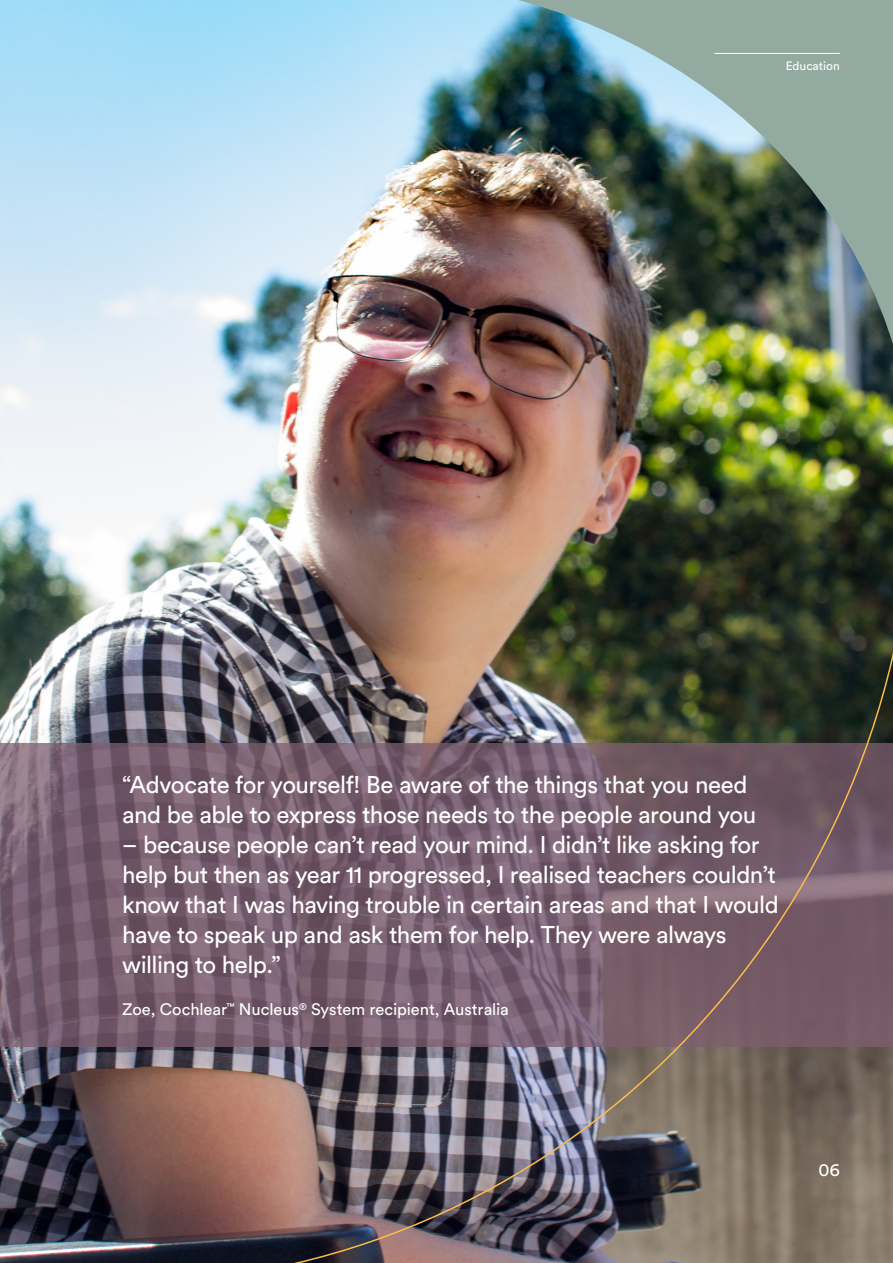
<style>
.page{position:relative;width:893px;height:1263px;background:#fff}
.page>*{position:absolute;margin:0;border:0;box-sizing:border-box;transform-origin:0 0}
.t1{font:24px/30px "Circular Std";letter-spacing:-.02em;color:#fff}
.t2{font:18px "Circular Std";color:#fff}
.t3{font:16.5px "Circular Std";letter-spacing:-.005em;color:#fff}
.t4{font:12px "Circular Std";letter-spacing:-.005em;color:#fff}
</style>
<div class="page">
<img style="left:0;top:0;width:363px;height:1263px">
<img style="left:363px;top:0;width:530px;height:179px">
<svg style="left:0;top:743px;width:115px;height:303px;background:#775f70"></svg>
<hr style="left:714px;top:53px;width:126px;height:1px;background:#fff">
<img style="left:115px;top:179px;width:778px;height:1084px">
<p class="t4" style="left:786px;top:58px;width:55px">Education</p>
<p class="t1" style="left:122px;top:769px;width:636px">“Advocate for yourself! Be aware of the things that you need and be able to express those needs to the people around you</p>
<p class="t1" style="left:122px;top:829px;width:658px">– because people can’t read your mind. I didn’t like asking for help but then as year 11 progressed, I realised teachers couldn’t know that I was having trouble in certain areas and that I would have to speak up and ask them for help. They were always willing to help.”</p>
<p class="t3" style="left:122px;top:999px;width:388px">Zoe, Cochlear<sup>™</sup> Nucleus<sup>®</sup> System recipient, Australia</p>
<p class="t2" style="left:818px;top:1159px;width:23px">06</p>
</div>
